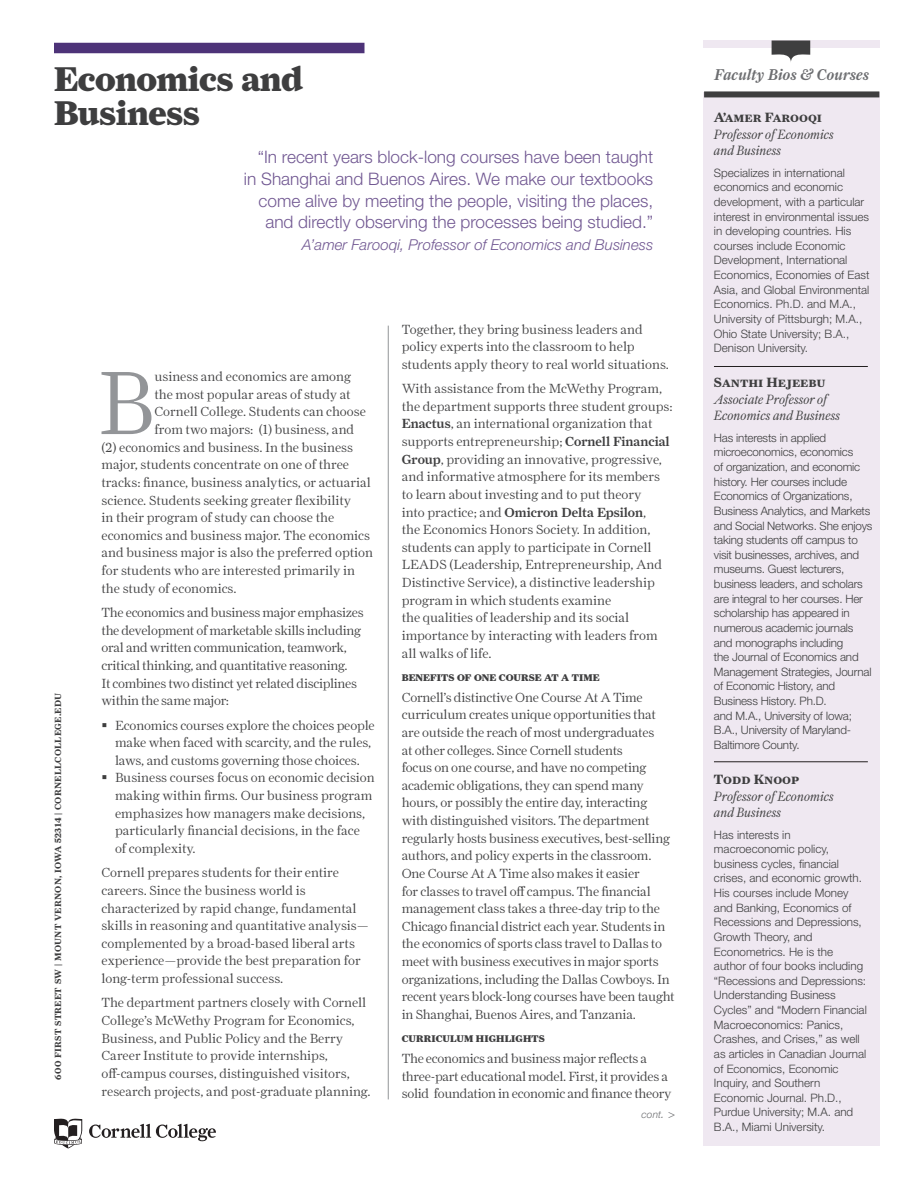
<style>
.page{position:relative;width:918px;height:1188px;background:#fff}
.page>*{position:absolute;margin:0;border:0;box-sizing:border-box;transform-origin:0 0}
.first_paragraph{font:300 90.15px "Farnham Display";color:#939598}
.t1{font:900 34.5px/34.5px "Farnham Display";color:#3e3e3f}
.pull_quote{font:300 17.25px/21.8px "Helvetica Neue LT Std";color:#715892;text-align:right}
.t2{font:italic 500 15.75px "Farnham Display";letter-spacing:.01em;color:#6c6d70}
.pull_quote_name{font:italic 300 15px "Helvetica Neue LT Std";color:#715892}
.faculty_title{font:italic 300 13.5px/16.5px "Farnham Display";color:#3e3e3f}
.faculty_name{font:13.5px "Farnham Display Bold SC";color:#3e3e3f}
.body{font:300 13.35px/17.7px "Farnham Display";letter-spacing:-.01em;color:#3e3e3f}
.first_paragraph-2{font:300 13.35px "Farnham Display";color:#3e3e3f}
.faculty_bio{font:300 11.7px/14.7px "Helvetica Neue LT Std";color:#3e3e3f}
.t3{font:italic 300 10.2px "Helvetica Neue LT Std";color:#6c6d70}
.t4{font:900 9.75px "Farnham Display";letter-spacing:.01em;color:#3e3e3f}
.t5{font:700 9px "Farnham Display";letter-spacing:.04em;color:#3e3e3f}
.s1{font-weight:500}
.s2{font-size:11.7px}
</style>
<div class="page">
<svg style="left:89px;top:1124px;width:127px;height:17px"></svg>
<svg style="left:54px;top:1119px;width:28px;height:30px"></svg>
<div style="left:54px;top:43px;width:310px;height:10px;background:#4d3378"></div>
<hr style="left:388px;top:326px;width:1px;height:773px;background:#939598">
<div style="left:703px;top:40px;width:176px;height:1106px;background:#efe8f1"></div>
<div style="left:702px;top:49px;width:183px;height:43px;background:#fff"></div>
<div style="left:704px;top:91px;width:175px;height:6px;background:#3e3e3f"></div>
<hr style="left:714px;top:366px;width:154px;height:1px;background:#231f20">
<hr style="left:714px;top:761px;width:154px;height:1px;background:#231f20">
<svg style="left:772px;top:40px;width:38px;height:22px"></svg>
<p class="t1" style="left:54px;top:61px;width:251px">Economics and<br>Business</p>
<p class="pull_quote" style="left:244px;top:146px;width:411px">“In recent years block-long courses have been taught in Shanghai and Buenos Aires. We make our textbooks come alive by meeting the people, visiting the places, and directly observing the processes being studied.”</p>
<p class="pull_quote_name" style="left:302px;top:236px;width:353px">A’amer Farooqi, Professor of Economics and Business</p>
<p class="t5" style="left:53px;top:1080px;width:389px;rotate:-90deg">600 FIRST STREET SW | MOUNT VERNON, IOWA 52314 | CORNELLCOLLEGE.EDU</p>
<p class="first_paragraph" style="left:97px;top:351px;width:59px">B</p>
<p class="first_paragraph-2" style="left:154px;top:369px;width:198px">usiness and economics are among</p>
<p class="first_paragraph-2" style="left:154px;top:387px;width:198px">the most popular areas of study at</p>
<p class="first_paragraph-2" style="left:154px;top:404px;width:213px">Cornell College. Students can choose</p>
<p class="first_paragraph-2" style="left:154px;top:422px;width:201px">from two majors: (1) business, and</p>
<p class="first_paragraph-2" style="left:102px;top:439px;width:253px">(2) economics and business. In the business</p>
<p class="first_paragraph-2" style="left:102px;top:457px;width:249px">major, students concentrate on one of three</p>
<p class="first_paragraph-2" style="left:102px;top:475px;width:271px">tracks: finance, business analytics, or actuarial</p>
<p class="first_paragraph-2" style="left:102px;top:492px;width:251px">science. Students seeking greater flexibility</p>
<p class="first_paragraph-2" style="left:102px;top:510px;width:234px">in their program of study can choose the</p>
<p class="first_paragraph-2" style="left:102px;top:528px;width:270px">economics and business major. The economics</p>
<p class="first_paragraph-2" style="left:102px;top:545px;width:273px">and business major is also the preferred option</p>
<p class="first_paragraph-2" style="left:102px;top:563px;width:255px">for students who are interested primarily in</p>
<p class="first_paragraph-2" style="left:102px;top:580px;width:137px">the study of economics.</p>
<p class="body" style="left:102px;top:604px;width:264px">The economics and business major emphasizes the development of marketable skills including oral and written communication, teamwork, critical thinking, and quantitative reasoning.<br>It combines two distinct yet related disciplines within the same major:</p>
<p class="body" style="left:115px;top:716px;width:261px;text-indent:-14px">▪ Economics courses explore the choices people make when faced with scarcity, and the rules, laws, and customs governing those choices.</p>
<p class="body" style="left:115px;top:769px;width:261px;text-indent:-14px">▪ Business courses focus on economic decision making within firms. Our business program emphasizes how managers make decisions, particularly financial decisions, in the face<br>of complexity.</p>
<p class="body" style="left:102px;top:864px;width:269px">Cornell prepares students for their entire careers. Since the business world is characterized by rapid change, fundamental skills in reasoning and quantitative analysis— complemented by a broad-based liberal arts experience—provide the best preparation for long-term professional success.</p>
<p class="body" style="left:102px;top:994px;width:271px">The department partners closely with Cornell College’s McWethy Program for Economics, Business, and Public Policy and the Berry Career Institute to provide internships, off-campus courses, distinguished visitors, research projects, and post-graduate planning.</p>
<p class="body" style="left:402px;top:320px;width:269px">Together, they bring business leaders and policy experts into the classroom to help students apply theory to real world situations.</p>
<p class="body" style="left:402px;top:380px;width:272px">With assistance from the McWethy Program, the department supports three student groups:<br><span class="s1">Enactus</span>, an international organization that supports entrepreneurship; <span class="s1">Cornell Financial Group</span>, providing an innovative, progressive, and informative atmosphere for its members to learn about investing and to put theory<br>into practice; and <span class="s1">Omicron Delta Epsilon</span>,<br>the Economics Honors Society. In addition, students can apply to participate in Cornell LEADS (Leadership, Entrepreneurship, And Distinctive Service), a distinctive leadership program in which students examine<br>the qualities of leadership and its social importance by interacting with leaders from all walks of life.</p>
<p class="t4" style="left:402px;top:671px;width:199px">BENEFITS OF ONE COURSE AT A TIME</p>
<p class="body" style="left:402px;top:688px;width:274px">Cornell’s distinctive One Course At A Time curriculum creates unique opportunities that are outside the reach of most undergraduates<br>at other colleges. Since Cornell students<br>focus on one course, and have no competing academic obligations, they can spend many hours, or possibly the entire day, interacting with distinguished visitors. The department regularly hosts business executives, best-selling authors, and policy experts in the classroom.<br>One Course At A Time also makes it easier<br>for classes to travel off campus. The financial management class takes a three-day trip to the Chicago financial district each year. Students in the economics of sports class travel to Dallas to meet with business executives in major sports organizations, including the Dallas Cowboys. In recent years block-long courses have been taught in Shanghai, Buenos Aires, and Tanzania.</p>
<p class="t4" style="left:402px;top:1033px;width:145px">CURRICULUM HIGHLIGHTS</p>
<p class="body" style="left:402px;top:1050px;width:271px">The economics and business major reflects a three-part educational model. First, it provides a solid foundation in economic and finance theory</p>
<p class="t3" style="left:642px;top:1108px;width:35px">cont<span class="s2">. &gt;</span></p>
<p class="t2" style="left:714px;top:65px;width:156px">Faculty Bios &amp; Courses</p>
<p class="faculty_name" style="left:714px;top:110px;width:110px">A’amer Farooqi</p>
<p class="faculty_title" style="left:714px;top:126px;width:122px">Professor of Economics and Business</p>
<p class="faculty_bio" style="left:714px;top:165px;width:157px">Specializes in international economics and economic development, with a particular interest in environmental issues in developing countries. His courses include Economic<br>Development, International<br>Economics, Economies of East<br>Asia, and Global Environmental<br>Economics. Ph.D. and M.A.,<br>University of Pittsburgh; M.A.,<br>Ohio State University; B.A.,<br>Denison University.</p>
<p class="faculty_name" style="left:714px;top:375px;width:113px">Santhi Hejeebu</p>
<p class="faculty_title" style="left:714px;top:391px;width:128px">Associate Professor of<br>Economics and Business</p>
<p class="faculty_bio" style="left:714px;top:430px;width:160px">Has interests in applied microeconomics, economics<br>of organization, and economic history. Her courses include<br>Economics of Organizations,<br>Business Analytics, and Markets and Social Networks. She enjoys taking students off campus to visit businesses, archives, and museums. Guest lecturers, business leaders, and scholars are integral to her courses. Her scholarship has appeared in numerous academic journals and monographs including<br>the Journal of Economics and<br>Management Strategies, Journal of Economic History, and<br>Business History. Ph.D.<br>and M.A., University of Iowa;<br>B.A., University of Maryland-<br>Baltimore County.</p>
<p class="faculty_name" style="left:714px;top:771px;width:87px">Todd Knoop</p>
<p class="faculty_title" style="left:714px;top:788px;width:122px">Professor of Economics and Business</p>
<p class="faculty_bio" style="left:714px;top:827px;width:154px">Has interests in macroeconomic policy, business cycles, financial crises, and economic growth.<br>His courses include Money and Banking, Economics of<br>Recessions and Depressions,<br>Growth Theory, and<br>Econometrics. He is the author of four books including “Recessions and Depressions:<br>Understanding Business<br>Cycles” and “Modern Financial<br>Macroeconomics: Panics,<br>Crashes, and Crises,” as well as articles in Canadian Journal of Economics, Economic<br>Inquiry, and Southern<br>Economic Journal. Ph.D.,<br>Purdue University; M.A. and<br>B.A., Miami University.</p>
</div>
